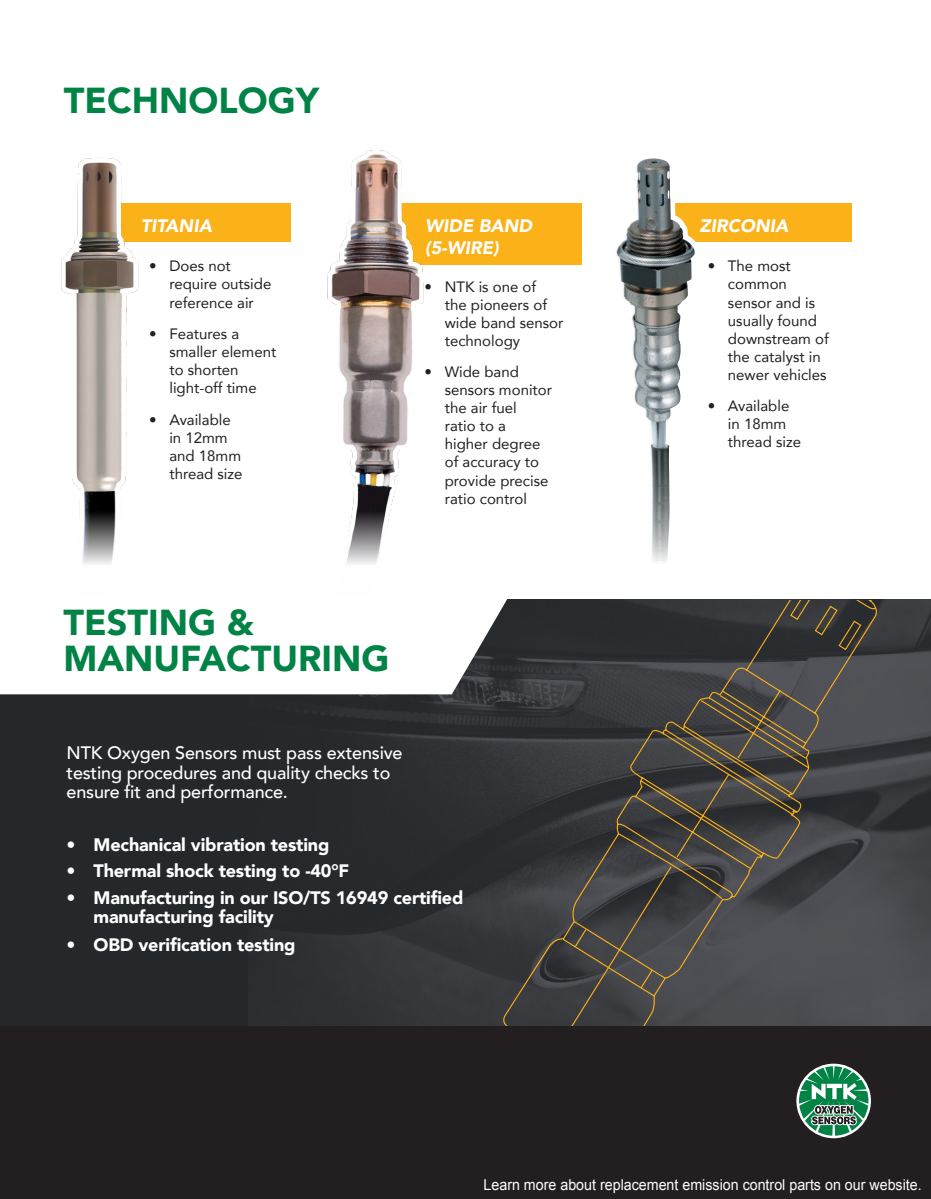
<style>
.page{position:relative;width:931px;height:1199px;background:#fff}
.page>*{position:absolute;margin:0;border:0;box-sizing:border-box;transform-origin:0 0}
.t1{font:900 36px/36px "Avenir";color:#008345}
.t2{font:900 18px/19.5px "Avenir";letter-spacing:-.01em;color:#fff}
.t3{font:500 18px/19.5px "Avenir";letter-spacing:-.01em;color:#fff}
.t4{font:italic 900 18px/21.6px "Avenir";color:#fff}
.t5{font:15px/18px "Avenir";color:#231f20}
.t6{font:15px "Arial";color:#fff;scale:.95 1}
.s1{font-style:inherit}
</style>
<div class="page">
<div style="left:0;top:599px;width:931px;height:426px;background:#25282a"></div>
<img style="left:249px;top:599px;width:682px;height:426px">
<div style="left:0;top:599px;width:508px;height:95px;background:#fff"></div>
<div style="left:121px;top:203px;width:170px;height:39px;background:#fbb218"></div>
<div style="left:666px;top:203px;width:185px;height:39px;background:#fbb218"></div>
<div style="left:391px;top:203px;width:190px;height:62px;background:#fbb218"></div>
<img style="left:61px;top:158px;width:78px;height:406px">
<img style="left:327px;top:150px;width:97px;height:414px">
<div style="left:610px;top:154px;width:89px;height:422px;background:#fff"></div>
<img style="left:616px;top:158px;width:79px;height:404px">
<div style="left:0;top:1025px;width:931px;height:173px;background:#231f20"></div>
<svg style="left:285px;top:600px;width:596px;height:424px"></svg>
<svg style="left:796px;top:1063px;width:75px;height:74px"></svg>
<svg style="left:799px;top:1065px;width:69px;height:70px"></svg>
<p class="t1" style="left:64px;top:81px;width:257px">TECHNOLOGY</p>
<p class="t4" style="left:141px;top:214px;width:73px">TITANIA</p>
<p class="t5" style="left:169px;top:257px;width:103px;text-indent:-20px">• Does not require outside reference air</p>
<p class="t5" style="left:169px;top:324px;width:108px;text-indent:-20px">• Features a smaller element to shorten light-off time</p>
<p class="t5" style="left:169px;top:410px;width:75px;text-indent:-20px">• Available in 12mm and 18mm thread size</p>
<p class="t4" style="left:425px;top:215px;width:108px">WIDE BAND (5-WIRE)</p>
<p class="t5" style="left:445px;top:277px;width:120px;text-indent:-20px">• NTK is one of<br>the pioneers of wide band sensor technology</p>
<p class="t5" style="left:445px;top:362px;width:109px;text-indent:-20px">• Wide band sensors monitor the air fuel<br>ratio to a higher degree of accuracy to provide precise ratio control</p>
<p class="t1" style="left:63px;top:603px;width:328px">TESTING &amp;<br>MANUFACTURING</p>
<p class="t3" style="left:67px;top:742px;width:338px">NTK Oxygen Sensors must pass extensive testing procedures and quality checks to ensure fit and performance.</p>
<p class="t2" style="left:67px;top:834px;width:264px">• Mechanical vibration testing</p>
<p class="t2" style="left:67px;top:860px;width:284px">• Thermal shock testing to -40°F</p>
<p class="t2" style="left:94px;top:886px;width:371px;text-indent:-27px">• Manufacturing in our ISO/TS 16949 certified manufacturing facility</p>
<p class="t2" style="left:67px;top:934px;width:231px">• OBD verification testing</p>
<p class="t4" style="left:699px;top:214px;width:90px">ZIRCONIA</p>
<p class="t5" style="left:728px;top:257px;width:102px;text-indent:-20px">• The most common sensor and is usually found downstream of the catalyst in newer vehicles</p>
<p class="t5" style="left:728px;top:396px;width:75px;text-indent:-20px">• Available in 18mm thread size</p>
<p class="t6" style="left:483px;top:1174px;width:463px"><span class="s1">Learn more about</span> replacement emission control parts <span class="s1">on our website.</span></p>
</div>
